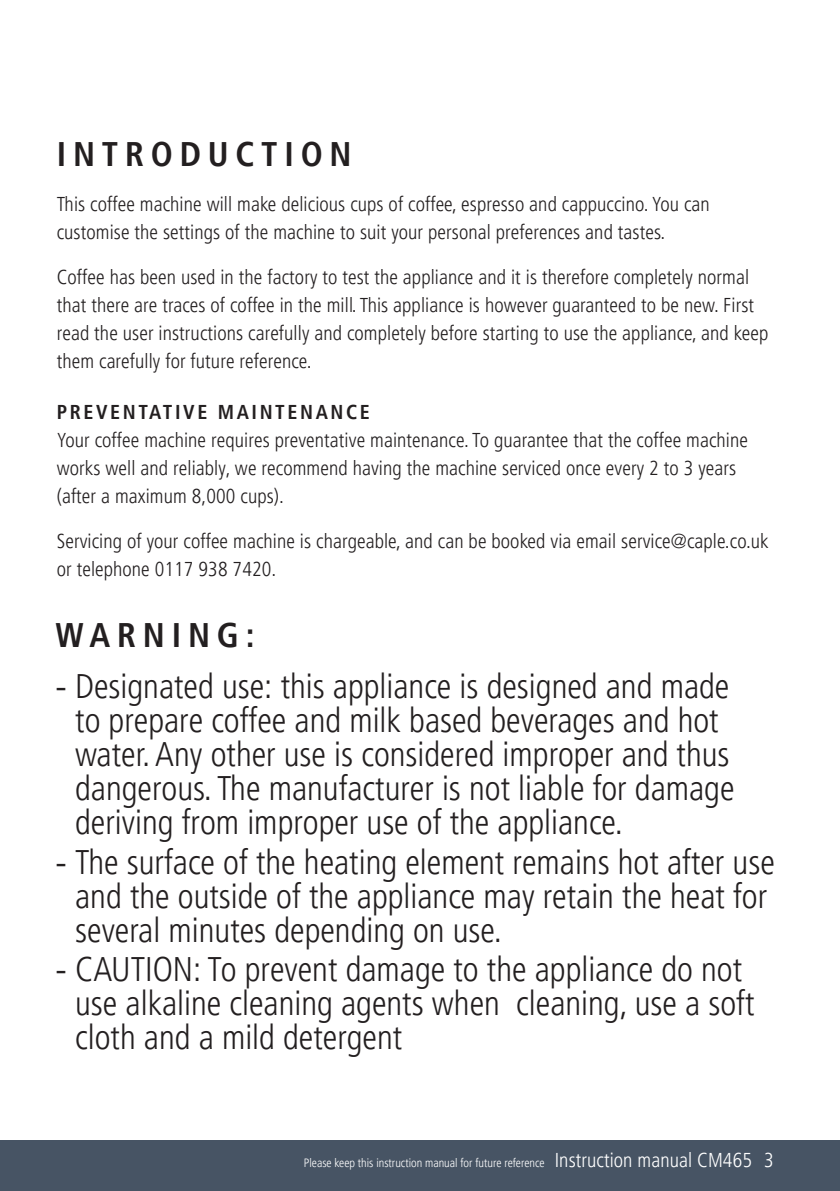
<style>
.page{position:relative;width:840px;height:1191px;background:#fff}
.page>*{position:absolute;margin:0;border:0;box-sizing:border-box;transform-origin:0 0}
.t1{font:300 condensed 34px/34px "Frutiger LT Pro";color:#231f20}
.t2{font:700 condensed 34px "Frutiger LT Pro";letter-spacing:.2em;color:#231f20}
.t3{font:300 condensed 20px/28px "Frutiger LT Pro";letter-spacing:.005em;color:#231f20}
.t4{font:700 condensed 20px "Frutiger LT Pro";letter-spacing:.13em;color:#231f20}
.t5{font:300 condensed 12px "Frutiger LT Pro";color:#fff}
.s1{font-stretch:normal}
.s2{font-size:20px}
</style>
<div class="page">
<div style="left:0;top:1140px;width:839px;height:51px;background:#475464"></div>
<h1 class="t2" style="left:57px;top:141px;width:296px">INTRODUCTION</h1>
<p class="t3" style="left:57px;top:192px;width:654px">This coffee machine will make delicious cups of coffee, espresso and cappuccino. You can customise the settings of the machine to suit your personal preferences and tastes.</p>
<p class="t3" style="left:57px;top:265px;width:712px">Coffee has been used in the factory to test the appliance and it is therefore completely normal that there are traces of coffee in the mill. This appliance is however guaranteed to be new. First read the user instructions carefully and completely before starting to use the appliance, and keep them carefully for future reference.</p>
<p class="t4" style="left:57px;top:404px;width:314px">PREVENTATIVE MAINTENANCE</p>
<p class="t3" style="left:57px;top:428px;width:692px">Your coffee machine requires preventative maintenance. To guarantee that the coffee machine works well and reliably, we recommend having the machine serviced once every 2 to 3 years (after a maximum 8,000 cups).</p>
<p class="t3" style="left:57px;top:529px;width:713px">Servicing of your coffee machine is chargeable, and can be booked via email service@caple.co.uk or telephone 0117 938 7420.</p>
<h1 class="t2" style="left:55px;top:622px;width:201px">WARNING:</h1>
<p class="t1" style="left:75px;top:671px;width:660px;text-indent:-20px"><span class="s1">-</span> Designated use: this appliance is designed and made to prepare coffee and milk based beverages and hot water. Any other use is considered improper and thus dangerous. The manufacturer is not liable for damage deriving from improper use of the appliance.</p>
<h1 class="t1" style="left:75px;top:847px;width:700px;text-indent:-20px"><span class="s1">-</span> The surface of the heating element remains hot after use and the outside of the appliance may retain the heat for several minutes depending on use.</h1>
<h1 class="t1" style="left:75px;top:955px;width:680px;text-indent:-20px"><span class="s1">-</span> CAUTION: To prevent damage to the appliance do not use alkaline cleaning agents when cleaning, use a soft cloth and a mild detergent</h1>
<p class="t5" style="left:304px;top:1158px;width:471px">Please keep this instruction manual for future reference <span class="s2">Instruction manual CM465 3</span></p>
</div>
